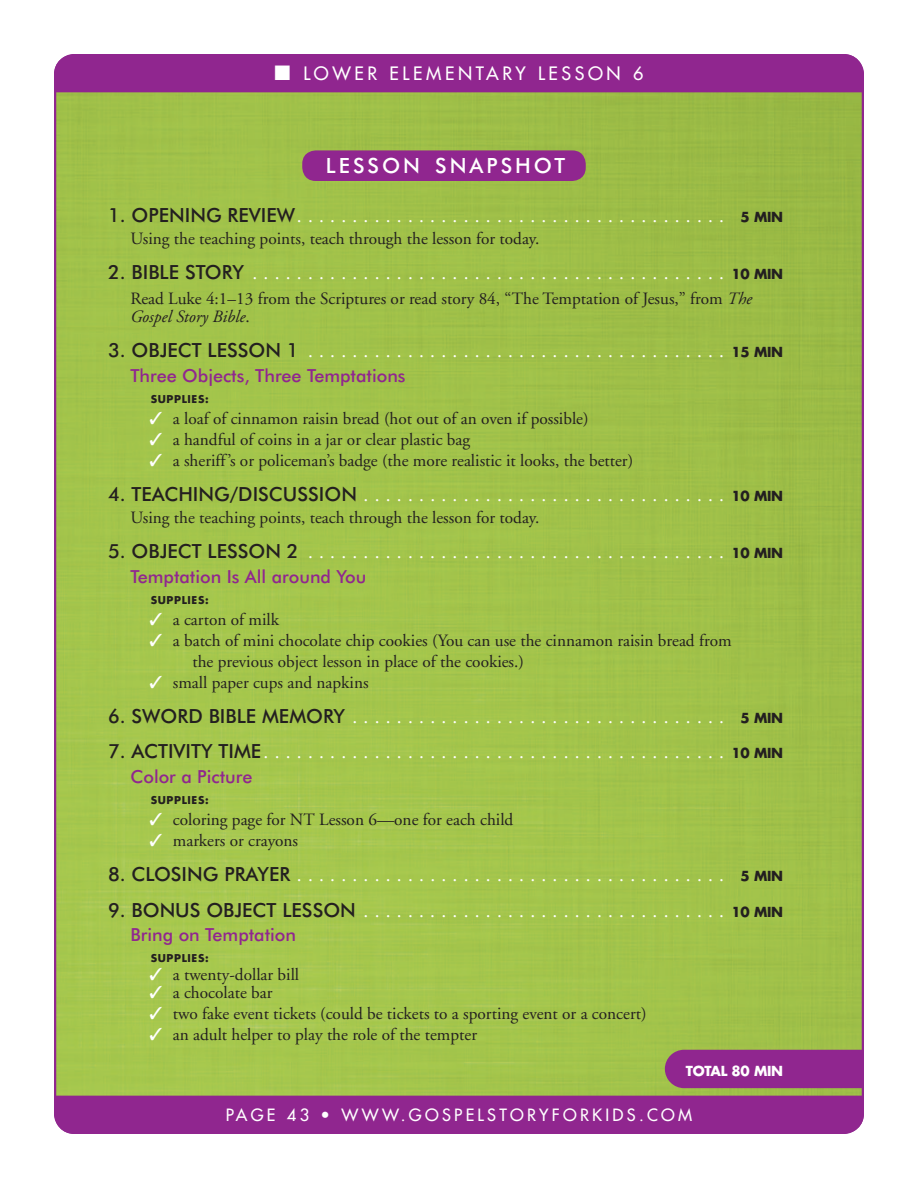
<style>
.page{position:relative;width:918px;height:1188px;background:#fff}
.page>*{position:absolute;margin:0;border:0;box-sizing:border-box;transform-origin:0 0}
.HEAD{font:500 21px "Futura BT";letter-spacing:.145em;color:#fff}
.LS_Subhead{font:19.5px "Adobe Garamond";color:#fff}
.LS_Subhead_2{font:500 18px "Futura BT";color:#90268f}
.t1{font:18px "Futura";letter-spacing:.2em;color:#fff}
.LS_Copy{font:17.25px/18px "Adobe Garamond";color:#231f20}
.t2{font:16.5px "Futura";letter-spacing:.2em;color:#fff}
.LS_Total_Mins{font:700 13.5px "Futura";letter-spacing:-.02em;color:#fff}
.LS_Supply_List_Inden{font:700 10.5px "Futura";letter-spacing:.06em;color:#231f20}
.s1{font-family:"Futura BT";font-weight:500;color:#231f20}
.s2{font-family:"Futura";font-weight:700;font-size:13.5px;color:#231f20}
.s3{font-style:italic}
.s4{color:#fff}
</style>
<div class="page">
<img style="left:57px;top:92px;width:804px;height:1004px">
<div style="left:54px;top:54px;width:810px;height:38px;background:#90268f"></div>
<div style="left:665px;top:1050px;width:199px;height:38px;background:#90268f"></div>
<div style="left:302px;top:150px;width:284px;height:31px;background:#90268f;border-radius:14px"></div>
<div style="left:54px;top:1096px;width:810px;height:38px;background:#90268f"></div>
<p class="t1" style="left:274px;top:62px;width:371px">■ LOWER ELEMENTARY LESSON 6</p>
<p class="HEAD" style="left:326px;top:153px;width:241px">LESSON SNAPSHOT</p>
<p class="LS_Subhead" style="left:108px;top:206px;width:677px"><span class="s1">1. OPENING REVIEW</span>....................................... <span class="s2">5 MIN</span></p>
<p class="LS_Copy" style="left:130px;top:230px;width:410px">Using the teaching points, teach through the lesson for today.</p>
<p class="LS_Subhead" style="left:108px;top:263px;width:677px"><span class="s1">2. BIBLE STORY</span> ........................................... <span class="s2">10 MIN</span></p>
<p class="LS_Copy" style="left:130px;top:290px;width:623px">Read Luke 4:1–13 from the Scriptures or read story 84, “The Temptation of Jesus,” from <span class="s3">The<br>Gospel Story Bible</span>.</p>
<p class="LS_Subhead" style="left:108px;top:341px;width:677px"><span class="s1">3. OBJECT LESSON 1</span> ...................................... <span class="s2">15 MIN</span></p>
<p class="LS_Subhead_2" style="left:130px;top:365px;width:277px">Three Objects, Three Temptations</p>
<p class="LS_Supply_List_Inden" style="left:151px;top:392px;width:60px">SUPPLIES:</p>
<p class="LS_Copy" style="left:150px;top:410px;width:440px"><span class="s4">✓</span> a loaf of cinnamon raisin bread (hot out of an oven if possible)</p>
<p class="LS_Copy" style="left:150px;top:431px;width:322px"><span class="s4">✓</span> a handful of coins in a jar or clear plastic bag</p>
<p class="LS_Copy" style="left:150px;top:452px;width:485px"><span class="s4">✓</span> a sheriff’s or policeman’s badge (the more realistic it looks, the better)</p>
<p class="LS_Subhead" style="left:108px;top:485px;width:677px"><span class="s1">4. TEACHING/DISCUSSION</span>................................. <span class="s2">10 MIN</span></p>
<p class="LS_Copy" style="left:130px;top:509px;width:410px">Using the teaching points, teach through the lesson for today.</p>
<p class="LS_Subhead" style="left:108px;top:542px;width:677px"><span class="s1">5. OBJECT LESSON 2</span> ...................................... <span class="s2">10 MIN</span></p>
<p class="LS_Subhead_2" style="left:130px;top:566px;width:237px">Temptation Is All around You</p>
<p class="LS_Supply_List_Inden" style="left:151px;top:593px;width:60px">SUPPLIES:</p>
<p class="LS_Copy" style="left:150px;top:611px;width:131px"><span class="s4">✓</span> a carton of milk</p>
<p class="LS_Copy" style="left:192px;top:630px;width:541px;line-height:21px;text-indent:-43px"><span class="s4">✓</span> a batch of mini chocolate chip cookies (You can use the cinnamon raisin bread from the previous object lesson in place of the cookies.)</p>
<p class="LS_Copy" style="left:150px;top:674px;width:221px"><span class="s4">✓</span> small paper cups and napkins</p>
<p class="LS_Subhead" style="left:108px;top:707px;width:677px"><span class="s1">6. SWORD BIBLE MEMORY</span>.................................. <span class="s2">5 MIN</span></p>
<p class="LS_Subhead" style="left:108px;top:742px;width:677px"><span class="s1">7. ACTIVITY TIME</span>.......................................... <span class="s2">10 MIN</span></p>
<p class="LS_Subhead_2" style="left:130px;top:766px;width:123px">Color a Picture</p>
<p class="LS_Supply_List_Inden" style="left:151px;top:793px;width:60px">SUPPLIES:</p>
<p class="LS_Copy" style="left:150px;top:811px;width:365px"><span class="s4">✓</span> coloring page for NT Lesson 6—one for each child</p>
<p class="LS_Copy" style="left:150px;top:832px;width:150px"><span class="s4">✓</span> markers or crayons</p>
<p class="LS_Subhead" style="left:108px;top:865px;width:677px"><span class="s1">8. CLOSING PRAYER</span>....................................... <span class="s2">5 MIN</span></p>
<p class="LS_Subhead" style="left:108px;top:900px;width:677px"><span class="s1">9. BONUS OBJECT LESSON</span>................................. <span class="s2">10 MIN</span></p>
<p class="LS_Subhead_2" style="left:130px;top:924px;width:167px">Bring on Temptation</p>
<p class="LS_Supply_List_Inden" style="left:151px;top:951px;width:60px">SUPPLIES:</p>
<p class="LS_Copy" style="left:150px;top:966px;width:151px"><span class="s4">✓</span> a twenty-dollar bill</p>
<p class="LS_Copy" style="left:150px;top:984px;width:124px"><span class="s4">✓</span> a chocolate bar</p>
<p class="LS_Copy" style="left:150px;top:1005px;width:499px"><span class="s4">✓</span> two fake event tickets (could be tickets to a sporting event or a concert)</p>
<p class="LS_Copy" style="left:150px;top:1026px;width:329px"><span class="s4">✓</span> an adult helper to play the role of the tempter</p>
<p class="LS_Total_Mins" style="left:686px;top:1062px;width:99px">TOTAL 80 MIN</p>
<p class="t2" style="left:226px;top:1105px;width:468px">PAGE 43 • WWW.GOSPELSTORYFORKIDS.COM</p>
</div>
